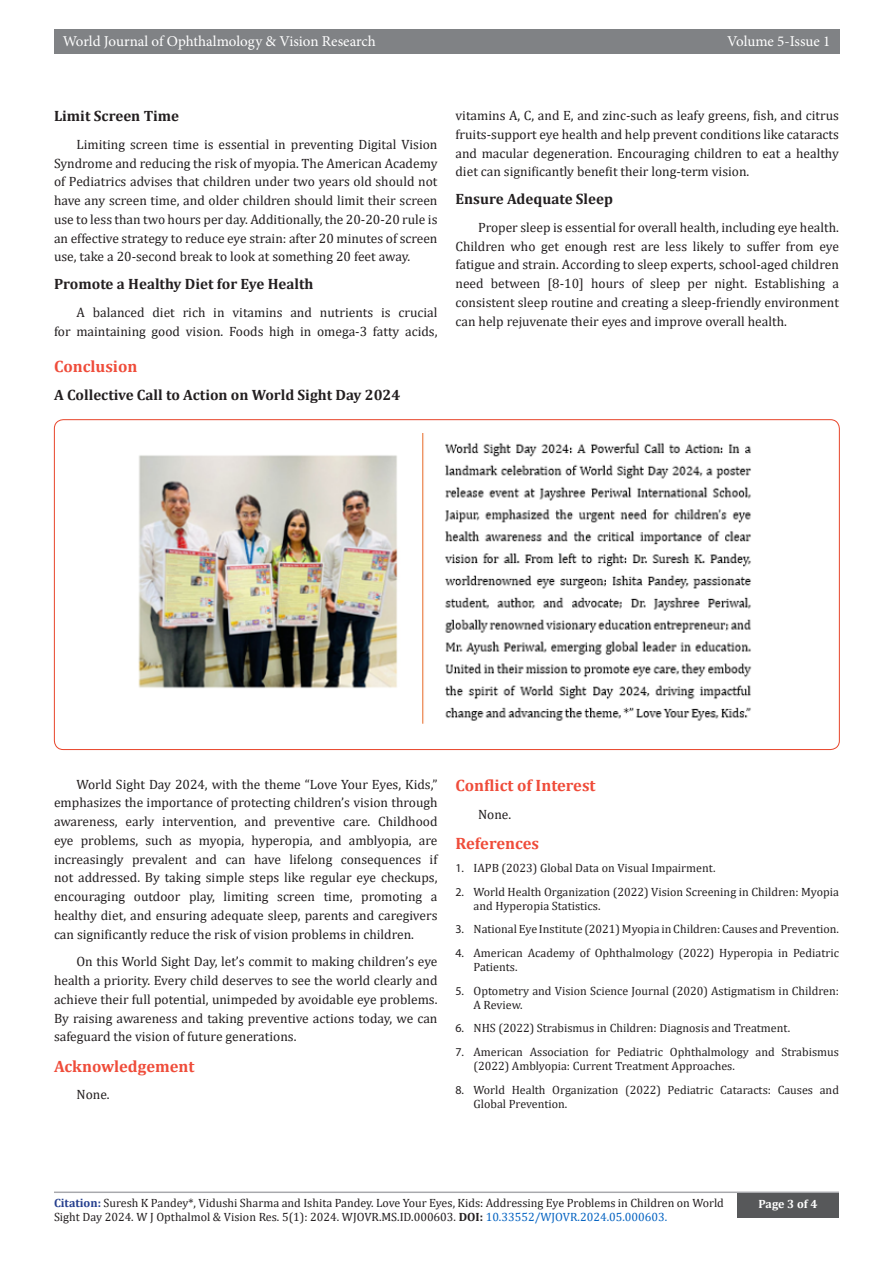
<style>
.page{position:relative;width:893px;height:1263px;background:#fff}
.page>*{position:absolute;margin:0;border:0;box-sizing:border-box;transform-origin:0 0}
.t1{font:700 16.5px "Cambria";color:#ef4c3a}
.t2{font:700 15px "Cambria";color:#231f20}
.t3{font:15px "Minion Pro";letter-spacing:-.005em;color:#fff}
.t4{font:13.5px/18.8px "Cambria";color:#231f20;text-align:justify}
.t5{font:12px/14.4px "Cambria";color:#231f20}
.t6{font:700 12px "Cambria";color:#fff}
.s1{font-family:"Myriad Pro"}
.s2{font-weight:700;color:#253f8e}
.s3{font-weight:700}
.s4{color:#0563c1}
</style>
<div class="page">
<hr style="left:54px;top:1191px;width:785px;height:2px;background:#a8a9ad">
<div style="left:54px;top:29px;width:785px;height:25px;background:#808285"></div>
<div style="left:737px;top:1193px;width:102px;height:24px;background:#57585a"></div>
<img style="left:138px;top:434px;width:614px;height:290px">
<p class="t3" style="left:63px;top:31px;width:315px">World Journal of Ophthalmology &amp; Vision Research</p>
<p class="t3" style="left:727px;top:31px;width:105px">Volume 5-Issue 1</p>
<p class="t2" style="left:54px;top:105px;width:127px">Limit Screen Time</p>
<p class="t4" style="left:54px;top:135px;width:385px;text-indent:22px">Limiting screen time is essential in preventing Digital Vision Syndrome and reducing the risk of myopia. The American Academy of Pediatrics advises that children under two years old should not have any screen time, and older children should limit their screen use to less than two hours per day. Additionally, the 20-20-20 rule is an effective strategy to reduce eye strain: after 20 minutes of screen use, take a 20-second break to look at something 20 feet away.</p>
<p class="t2" style="left:54px;top:273px;width:261px">Promote a Healthy Diet for Eye Health</p>
<p class="t4" style="left:54px;top:303px;width:385px;text-align:right">A balanced diet rich in vitamins and nutrients is crucial<br>for maintaining good vision. Foods high in omega-3 fatty acids,</p>
<p class="t1" style="left:54px;top:355px;width:85px">Conclusion</p>
<p class="t2" style="left:54px;top:384px;width:348px">A Collective Call to Action on World Sight Day 2024</p>
<p class="t4" style="left:455px;top:106px;width:385px">vitamins A, C, and E, and zinc-such as leafy greens, fish, and citrus fruits-support eye health and help prevent conditions like cataracts and macular degeneration. Encouraging children to eat a healthy diet can significantly benefit their long-term vision.</p>
<p class="t2" style="left:455px;top:188px;width:159px">Ensure Adequate Sleep</p>
<p class="t4" style="left:455px;top:218px;width:385px;text-indent:22px">Proper sleep is essential for overall health, including eye health.<br>Children who get enough rest are less likely to suffer from eye fatigue and strain. According to sleep experts, school-aged children need between [8-10] hours of sleep per night. Establishing a consistent sleep routine and creating a sleep-friendly environment can help rejuvenate their eyes and improve overall health.</p>
<p class="t4" style="left:54px;top:775px;width:385px;text-indent:22px">World Sight Day 2024, with the theme “Love Your Eyes, Kids,” emphasizes the importance of protecting children’s vision through awareness, early intervention, and preventive care. Childhood eye problems, such as myopia, hyperopia, and amblyopia, are increasingly prevalent and can have lifelong consequences if not addressed. By taking simple steps like regular eye checkups, encouraging outdoor play, limiting screen time, promoting a healthy diet, and ensuring adequate sleep, parents and caregivers can significantly reduce the risk of vision problems in children.</p>
<p class="t4" style="left:54px;top:952px;width:385px;text-indent:22px">On this World Sight Day, let’s commit to making children’s eye health a priority. Every child deserves to see the world clearly and achieve their full potential, unimpeded by avoidable eye problems.<br>By raising awareness and taking preventive actions today, we can safeguard the vision of future generations.</p>
<p class="t1" style="left:54px;top:1054px;width:142px">Acknowledgement</p>
<p class="t4" style="left:76px;top:1085px;width:35px">None.</p>
<p class="t1" style="left:455px;top:774px;width:142px">Conflict of Interest</p>
<p class="t4" style="left:478px;top:805px;width:35px">None.</p>
<p class="t1" style="left:455px;top:831px;width:85px">References</p>
<p class="t5" style="left:455px;top:861px;width:261px"><span class="s1">1.</span> IAPB (2023) Global Data on Visual Impairment.</p>
<p class="t5" style="left:473px;top:884px;width:367px;text-indent:-18px"><span class="s1">2.</span> World Health Organization (2022) Vision Screening in Children: Myopia and Hyperopia Statistics.</p>
<p class="t5" style="left:455px;top:922px;width:385px"><span class="s1">3.</span> National Eye Institute (2021) Myopia in Children: Causes and Prevention.</p>
<p class="t5" style="left:473px;top:945px;width:367px;text-indent:-18px"><span class="s1">4.</span> American Academy of Ophthalmology (2022) Hyperopia in Pediatric<br>Patients.</p>
<p class="t5" style="left:473px;top:983px;width:367px;text-indent:-18px"><span class="s1">5.</span> Optometry and Vision Science Journal (2020) Astigmatism in Children:<br>A Review.</p>
<p class="t5" style="left:455px;top:1021px;width:336px"><span class="s1">6.</span> NHS (2022) Strabismus in Children: Diagnosis and Treatment.</p>
<p class="t5" style="left:473px;top:1044px;width:367px;text-indent:-18px"><span class="s1">7.</span> American Association for Pediatric Ophthalmology and Strabismus (2022) Amblyopia: Current Treatment Approaches.</p>
<p class="t5" style="left:473px;top:1082px;width:367px;text-indent:-18px"><span class="s1">8.</span> World Health Organization (2022) Pediatric Cataracts: Causes and<br>Global Prevention.</p>
<p class="t5" style="left:54px;top:1195px;width:671px"><span class="s2">Citation:</span> Suresh K Pandey*, Vidushi Sharma and Ishita Pandey. Love Your Eyes, Kids: Addressing Eye Problems in Children on World<br>Sight Day 2024. W J Opthalmol &amp; Vision Res. 5(1): 2024. WJOVR.MS.ID.000603. <span class="s3">DOI:</span> <span class="s4">10.33552/WJOVR.2024.05.000603.</span></p>
<p class="t6" style="left:758px;top:1196px;width:60px">Page 3 of 4</p>
</div>
